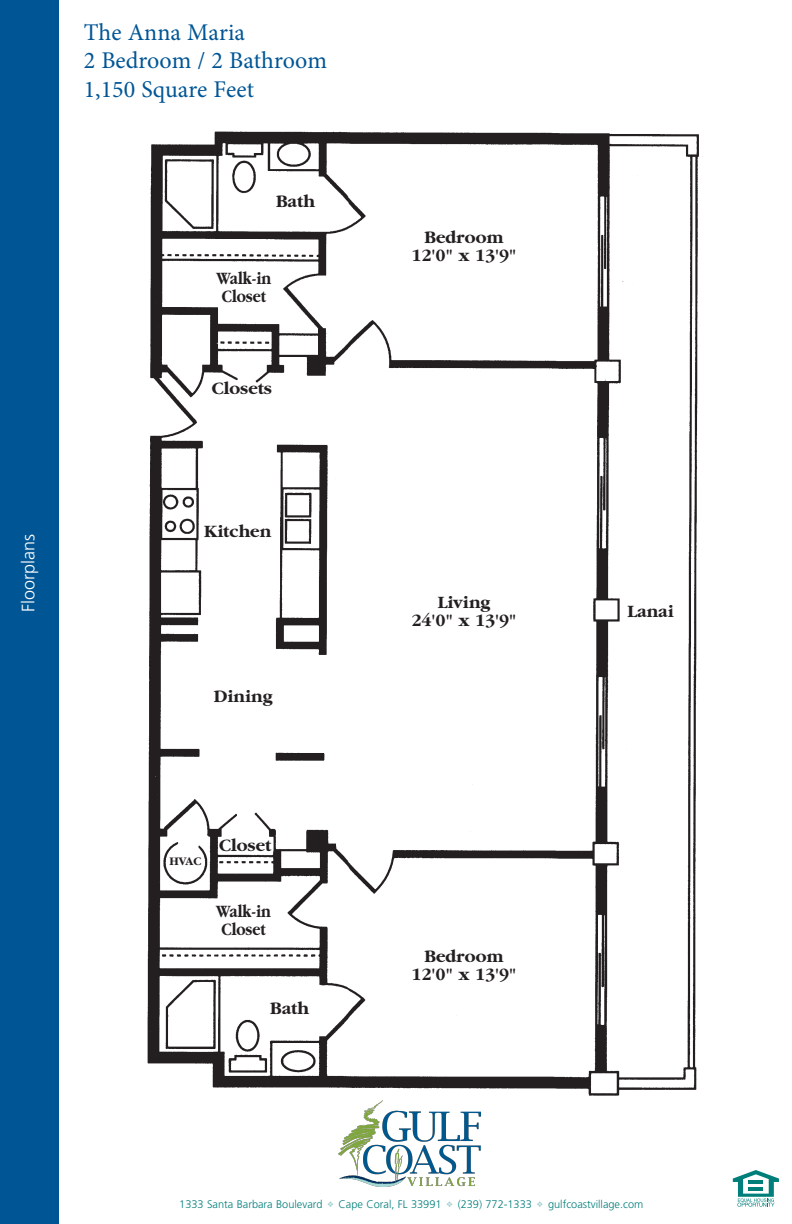
<style>
.page{position:relative;width:792px;height:1224px;background:#fff}
.page>*{position:absolute;margin:0;border:0;box-sizing:border-box;transform-origin:0 0}
.t1{font:24px/28.8px "Minion Pro";color:#005595}
.t2{font:700 18px/18px "Garamond";color:#231f20;text-align:center}
.t3{font:700 18px/18px "Garamond";color:#231f20;scale:.85 1}
.t4{font:300 18px "Frutiger";color:#fff}
.t5{font:700 12px "Garamond";color:#231f20}
.t6{font:300 11px "Frutiger";color:#007e7a}
.s1{color:#a0cccd}
</style>
<div class="page">
<div style="left:0;top:0;width:58px;height:1224px;background:#005595"></div>
<svg style="left:733px;top:1170px;width:46px;height:37px"></svg>
<img style="left:147px;top:131px;width:556px;height:965px">
<img style="left:338px;top:1101px;width:142px;height:86px">
<h1 class="t1" style="left:84px;top:18px;width:245px">The Anna Maria<br>2 Bedroom / 2 Bathroom<br>1,150 Square Feet</h1>
<p class="t2" style="left:276px;top:191px;width:40px">Bath</p>
<p class="t3" style="left:216px;top:269px;width:66px">Walk-in<br>Closet</p>
<p class="t2" style="left:212px;top:379px;width:62px">Closets</p>
<p class="t4" style="left:21px;top:612px;width:79px;rotate:-90deg">Floorplans</p>
<p class="t2" style="left:204px;top:522px;width:69px">Kitchen</p>
<p class="t2" style="left:214px;top:687px;width:60px">Dining</p>
<p class="t5" style="left:169px;top:854px;width:33px">HVAC</p>
<p class="t2" style="left:219px;top:835px;width:54px">Closet</p>
<p class="t3" style="left:216px;top:902px;width:66px">Walk-in<br>Closet</p>
<p class="t2" style="left:270px;top:998px;width:40px">Bath</p>
<p class="t2" style="left:412px;top:228px;width:107px">Bedroom<br>12'0" x 13'9"</p>
<p class="t2" style="left:412px;top:593px;width:107px">Living<br>24'0" x 13'9"</p>
<p class="t2" style="left:412px;top:947px;width:107px">Bedroom<br>12'0" x 13'9"</p>
<p class="t2" style="left:627px;top:601px;width:48px">Lanai</p>
<p class="t6" style="left:179px;top:1200px;width:466px">1333 Santa Barbara Boulevard <span class="s1">❖</span> Cape Coral, FL 33991 <span class="s1">❖</span> (239) 772-1333 <span class="s1">❖</span> gulfcoastvillage.com</p>
</div>
